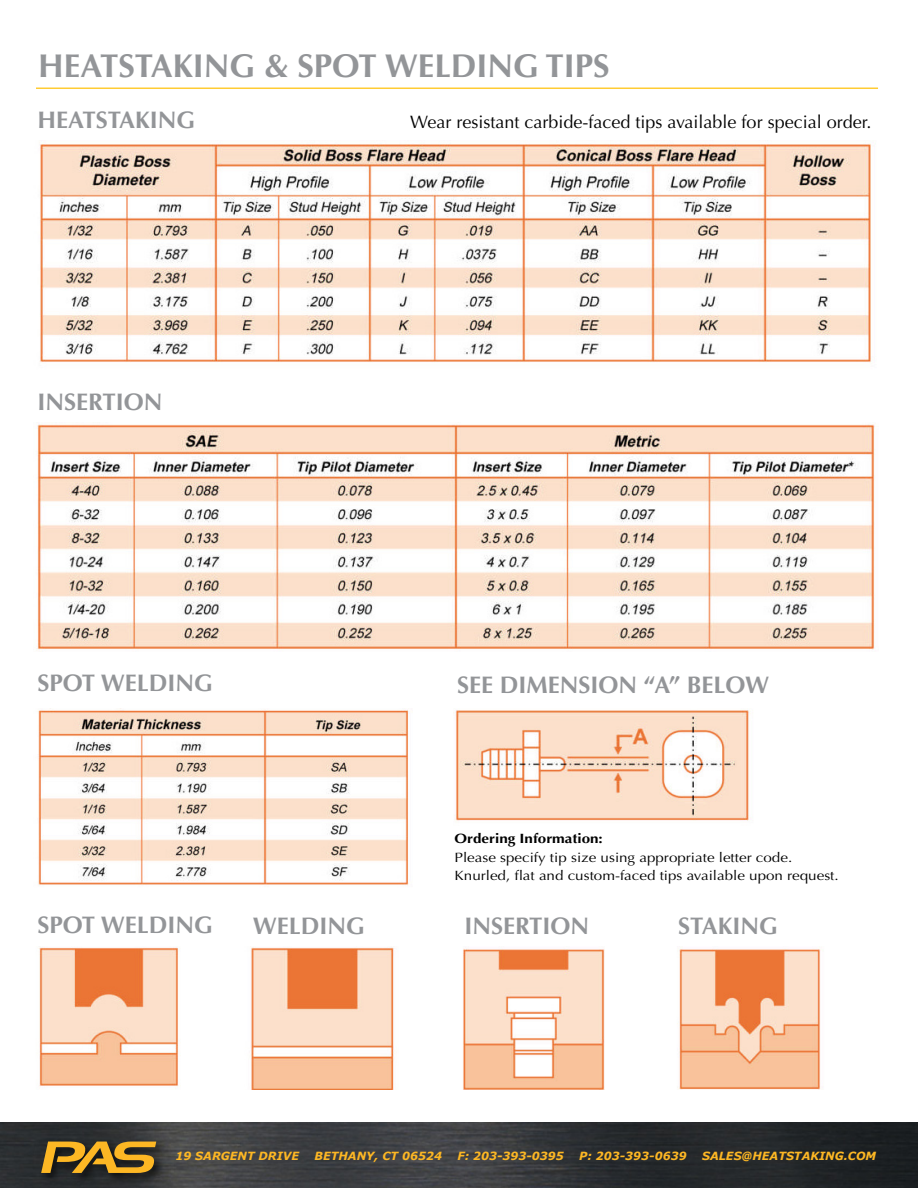
<style>
.page{position:relative;width:918px;height:1188px;background:#fff}
.page>*{position:absolute;margin:0;border:0;box-sizing:border-box;transform-origin:0 0}
.t1{font:700 33px "Optima";color:#939598}
.t2{font:700 24px "Optima";color:#939598}
.t3{font:18px "Optima";color:#000}
.t4{font:13.5px/18.8px "Optima";color:#000;scale:1.12 1}
.t5{font:700 13.5px "Optima";color:#000;scale:1.12 1}
.t6{font:italic 700 11.25px "Verdana";color:#fdb724}
</style>
<div class="page">
<img style="left:0;top:1123px;width:918px;height:65px">
<div style="left:39px;top:1139px;width:129px;height:46px;background:#000;opacity:.6"></div>
<svg style="left:41px;top:1142px;width:115px;height:31px;background:#997323"></svg>
<hr style="left:36px;top:88px;width:842px;height:1px;background:#fc3">
<img style="left:40px;top:140px;width:834px;height:223px">
<img style="left:36px;top:422px;width:840px;height:229px">
<img style="left:38px;top:708px;width:371px;height:178px">
<img style="left:453px;top:710px;width:298px;height:111px">
<img style="left:38px;top:946px;width:140px;height:143px">
<img style="left:463px;top:949px;width:142px;height:141px">
<img style="left:251px;top:947px;width:143px;height:143px">
<img style="left:677px;top:947px;width:144px;height:143px">
<h1 class="t1" style="left:38px;top:47px;width:573px">HEATSTAKING &amp; SPOT WELDING TIPS</h1>
<h2 class="t2" style="left:38px;top:106px;width:159px">HEATSTAKING</h2>
<h3 class="t3" style="left:410px;top:111px;width:463px">Wear resistant carbide-faced tips available for special order.</h3>
<h2 class="t2" style="left:38px;top:388px;width:126px">INSERTION</h2>
<h2 class="t2" style="left:38px;top:669px;width:177px">SPOT WELDING</h2>
<h2 class="t2" style="left:457px;top:670px;width:314px">SEE DIMENSION “A” BELOW</h2>
<p class="t5" style="left:455px;top:831px;width:134px">Ordering Information:</p>
<p class="t4" style="left:455px;top:848px;width:344px">Please specify tip size using appropriate letter code.<br>Knurled, flat and custom-faced tips available upon request.</p>
<h2 class="t2" style="left:38px;top:911px;width:177px">SPOT WELDING</h2>
<h2 class="t2" style="left:253px;top:912px;width:114px">WELDING</h2>
<h2 class="t2" style="left:464px;top:912px;width:126px">INSERTION</h2>
<h2 class="t2" style="left:678px;top:912px;width:101px">STAKING</h2>
<p class="t6" style="left:175px;top:1148px;width:125px">19 SARGENT DRIVE</p>
<p class="t6" style="left:315px;top:1148px;width:129px">BETHANY, CT 06524</p>
<p class="t6" style="left:457px;top:1148px;width:108px">F: 203-393-0395</p>
<p class="t6" style="left:579px;top:1148px;width:109px">P: 203-393-0639</p>
<p class="t6" style="left:702px;top:1148px;width:176px">SALES@HEATSTAKING.COM</p>
</div>
